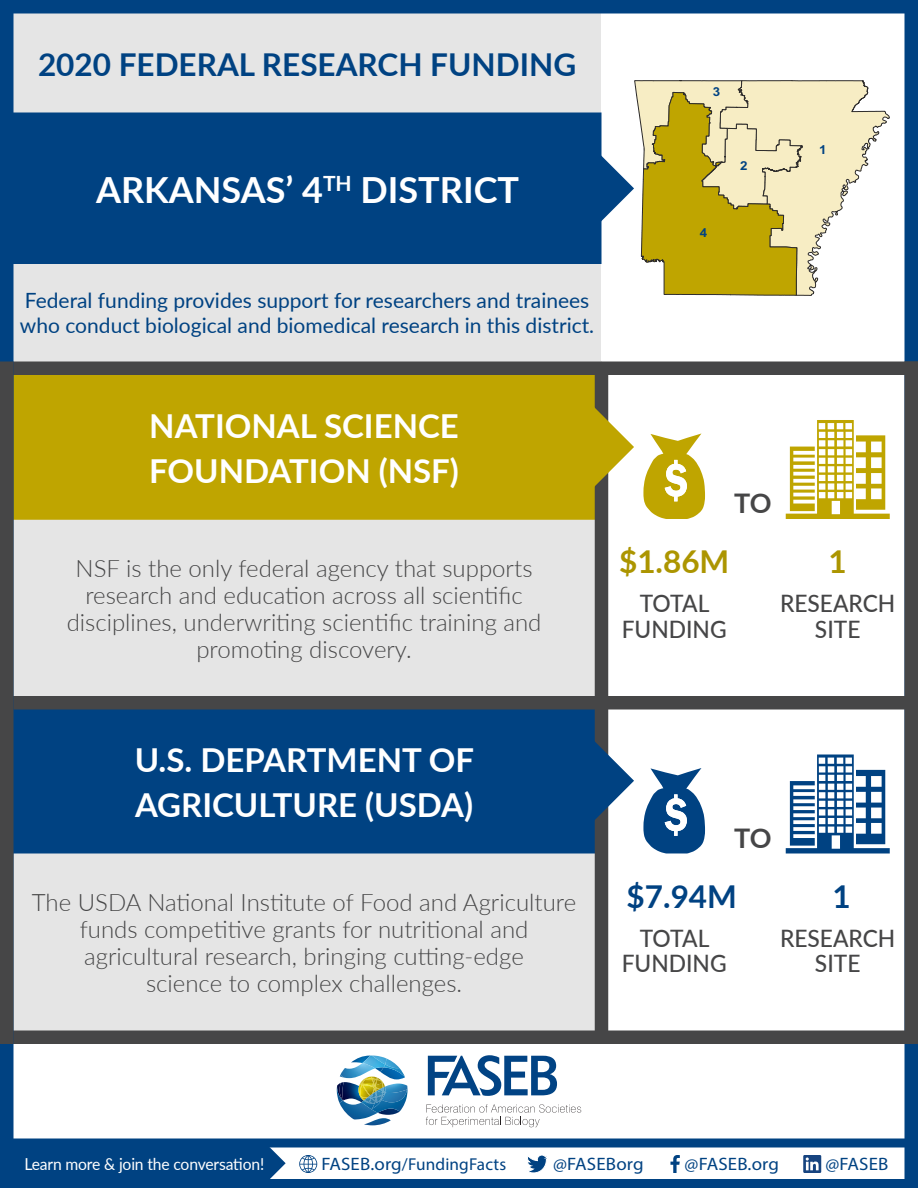
<style>
.page{position:relative;width:918px;height:1188px;background:#fff}
.page>*{position:absolute;margin:0;border:0;box-sizing:border-box;transform-origin:0 0}
.District{font:700 36px "Lato";color:#fff}
.Funder_2{font:700 33px/45px "Lato";color:#fff}
.Top_Heading{font:700 31.5px "Lato";color:#004282}
.Amounts_2_blue{font:700 31.5px "Lato";color:#004282}
.Amounts_2_gold{font:700 31.5px "Lato";color:#ac9500}
.To{font:700 27px "Lato";color:#464647}
.Funder_description_2{font:300 24px/27px "Lato";color:#464647;text-align:center}
.Funds_Sites_2{font:500 24px/25.5px "Lato";color:#464647;text-align:center;scale:.95 1}
.Lower_Heading{font:21px/25.2px "Lato";color:#004282}
.t1{font:18px "Myriad Pro";letter-spacing:.01em;color:#004282;scale:1.05 1}
.t2{font:17.25px "Myriad Pro";letter-spacing:.01em;color:#004282}
.t3{font:16.5px "Lato";letter-spacing:-.01em;color:#fff;scale:.95 1}
.t4{font:700 12.3px "Arial";color:#004282;scale:1.08 1}
.s1{font-size:18px}
</style>
<div class="page">
<svg style="left:266px;top:1148px;width:20px;height:30px"></svg>
<div style="left:0;top:1143px;width:266px;height:41px;background:#004282"></div>
<div style="left:0;top:1138px;width:918px;height:50px;border:9px solid #004282"></div>
<svg style="left:299px;top:1155px;width:18px;height:18px"></svg>
<svg style="left:527px;top:1155px;width:20px;height:18px"></svg>
<svg style="left:670px;top:1155px;width:10px;height:18px"></svg>
<svg style="left:803px;top:1155px;width:18px;height:18px"></svg>
<svg style="left:426px;top:1104px;width:155px;height:23px"></svg>
<svg style="left:428px;top:1055px;width:129px;height:41px"></svg>
<img style="left:337px;top:1056px;width:71px;height:69px">
<div style="left:13px;top:853px;width:583px;height:178px;background:#e5e5e5"></div>
<div style="left:13px;top:262px;width:589px;height:100px;background:#e5e5e5"></div>
<div style="left:13px;top:13px;width:589px;height:100px;background:#e5e5e5"></div>
<div style="left:13px;top:518px;width:583px;height:179px;background:#e5e5e5"></div>
<div style="left:14px;top:709px;width:581px;height:144px;background:#004282"></div>
<div style="left:13px;top:708px;width:583px;height:146px;border:2px solid #004282"></div>
<div style="left:14px;top:375px;width:581px;height:144px;background:#bfa500"></div>
<div style="left:13px;top:374px;width:583px;height:146px;border:2px solid #bfa500"></div>
<div style="left:595px;top:366px;width:13px;height:671px;background:#464647"></div>
<svg style="left:593px;top:738px;width:41px;height:85px"></svg>
<svg style="left:593px;top:404px;width:41px;height:86px"></svg>
<div style="left:904px;top:0;width:14px;height:1188px;background:#004282"></div>
<div style="left:0;top:1030px;width:918px;height:14px;background:#464647"></div>
<div style="left:0;top:696px;width:918px;height:14px;background:#464647"></div>
<div style="left:904px;top:362px;width:14px;height:682px;background:#464647"></div>
<svg style="left:643px;top:768px;width:62px;height:85px"></svg>
<svg style="left:786px;top:755px;width:104px;height:99px"></svg>
<svg style="left:643px;top:434px;width:62px;height:85px"></svg>
<svg style="left:786px;top:420px;width:104px;height:99px"></svg>
<div style="left:14px;top:113px;width:587px;height:150px;background:#004282"></div>
<div style="left:13px;top:112px;width:589px;height:152px;border:2px solid #004282"></div>
<div style="left:0;top:362px;width:918px;height:13px;background:#464647"></div>
<div style="left:0;top:0;width:14px;height:1188px;background:#004282"></div>
<div style="left:0;top:0;width:918px;height:14px;background:#004282"></div>
<svg style="left:591px;top:80px;width:299px;height:216px"></svg>
<div style="left:0;top:362px;width:14px;height:682px;background:#464647"></div>
<p class="Top_Heading" style="left:38px;top:41px;width:540px">2020 FEDERAL RESEARCH FUNDING</p>
<p class="District" style="left:96px;top:163px;width:425px">ARKANSAS’ 4<sup>TH</sup> DISTRICT</p>
<p class="Lower_Heading" style="left:20px;top:287px;width:576px">Federal funding provides support for researchers and trainees who conduct biological and biomedical research in this district.</p>
<p class="t4" style="left:713px;top:83px;width:8px">3</p>
<p class="t4" style="left:700px;top:224px;width:8px">4</p>
<p class="t4" style="left:740px;top:157px;width:8px">2</p>
<p class="t4" style="left:819px;top:142px;width:8px">1</p>
<p class="Funder_2" style="left:149px;top:402px;width:311px">NATIONAL SCIENCE<br>FOUNDATION (NSF)</p>
<p class="Funder_description_2" style="left:67px;top:554px;width:476px">NSF is the only federal agency that supports research and education across all scientific disciplines, underwriting scientific training and promoting discovery.</p>
<p class="To" style="left:734px;top:483px;width:39px">TO</p>
<p class="Amounts_2_gold" style="left:619px;top:538px;width:112px">$1.86M</p>
<p class="Amounts_2_gold" style="left:829px;top:538px;width:20px">1</p>
<p class="Funds_Sites_2" style="left:622px;top:590px;width:112px">TOTAL<br>FUNDING</p>
<p class="Funds_Sites_2" style="left:780px;top:590px;width:123px">RESEARCH<br>SITE</p>
<p class="Funder_2" style="left:135px;top:736px;width:341px">U.S. DEPARTMENT OF<br>AGRICULTURE (USDA)</p>
<p class="Funder_description_2" style="left:32px;top:888px;width:546px">The USDA National Institute of Food and Agriculture funds competitive grants for nutritional and agricultural research, bringing cutting-edge<br>science to complex challenges.</p>
<p class="To" style="left:734px;top:818px;width:39px">TO</p>
<p class="Amounts_2_blue" style="left:627px;top:873px;width:112px">$7.94M</p>
<p class="Amounts_2_blue" style="left:832px;top:873px;width:20px">1</p>
<p class="Funds_Sites_2" style="left:622px;top:924px;width:112px">TOTAL<br>FUNDING</p>
<p class="Funds_Sites_2" style="left:780px;top:924px;width:123px">RESEARCH<br>SITE</p>
<p class="t3" style="left:24px;top:1152px;width:254px">Learn more &amp; join the conversation!</p>
<p class="t2" style="left:321px;top:1154px;width:186px"><span class="s1">FASEB.org</span>/FundingFacts</p>
<p class="t1" style="left:553px;top:1153px;width:88px">@FASEBorg</p>
<p class="t1" style="left:685px;top:1153px;width:91px">@FASEB.org</p>
<p class="t1" style="left:826px;top:1153px;width:62px">@FASEB</p>
</div>
